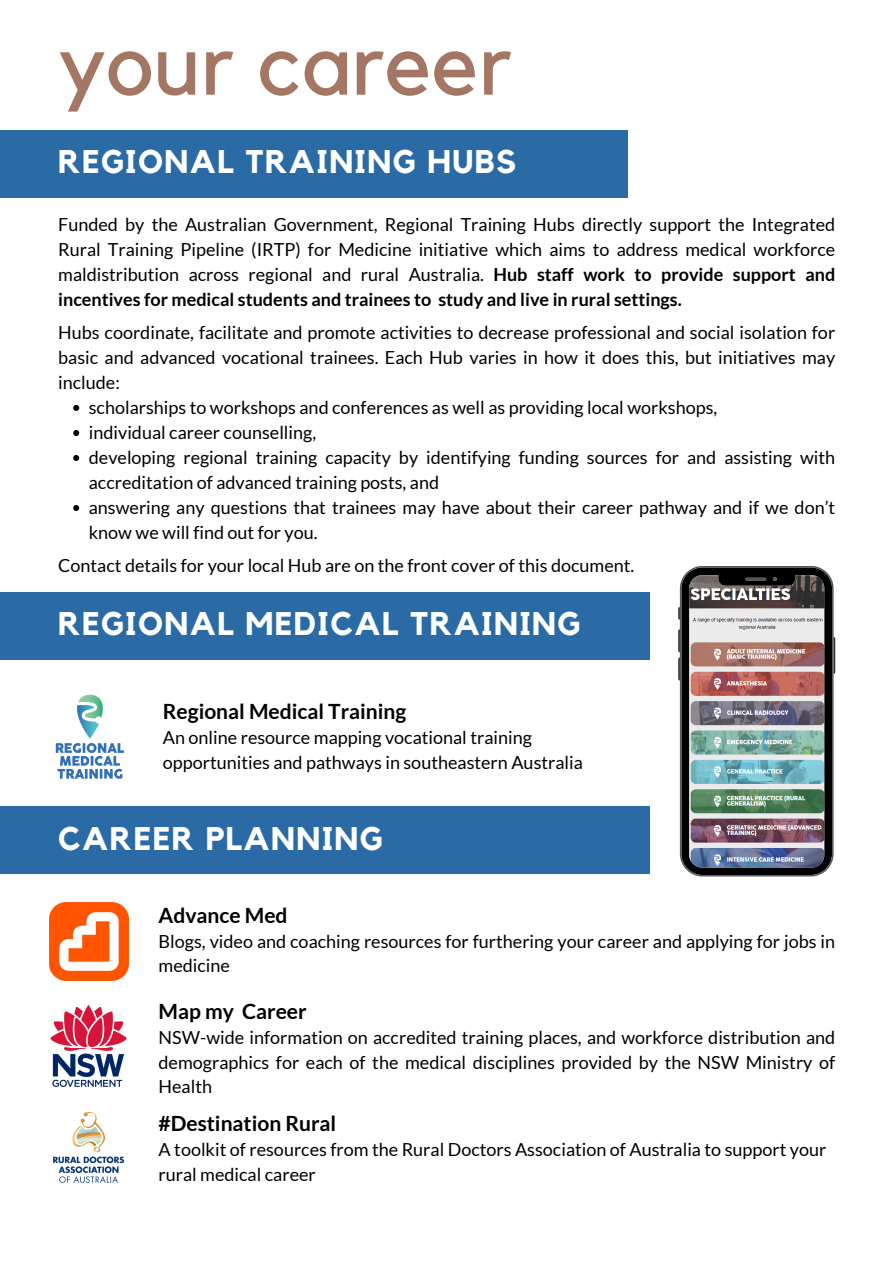
<style>
.page{position:relative;width:894px;height:1264px;background:#fff}
.page>*{position:absolute;margin:0;border:0;box-sizing:border-box;transform-origin:0 0}
.t1{font:88.5px "Kollektif";color:#a47764}
.t2{font:700 32.7px "Kollektif";letter-spacing:.045em;color:#fff}
.t3{font:700 21px "Lato";color:#000}
.t4{font:18px/25px "Lato";color:#000}
.s1{font-weight:700}
</style>
<div class="page">
<div style="left:0;top:130px;width:627px;height:68px;background:#2a6ba6"></div>
<img style="left:55px;top:694px;width:70px;height:85px">
<div style="left:0;top:592px;width:649px;height:67px;background:#2a6ba6"></div>
<div style="left:0;top:806px;width:649px;height:68px;background:#2a6ba6"></div>
<svg style="left:678px;top:607px;width:1px;height:12px"></svg>
<svg style="left:678px;top:629px;width:1px;height:51px"></svg>
<svg style="left:833px;top:637px;width:2px;height:37px"></svg>
<img style="left:679px;top:566px;width:154px;height:310px">
<img style="left:50px;top:1005px;width:77px;height:81px">
<img style="left:50px;top:902px;width:79px;height:78px">
<img style="left:53px;top:1111px;width:72px;height:72px">
<svg style="left:73px;top:405px;width:6px;height:6px"></svg>
<svg style="left:73px;top:430px;width:6px;height:6px"></svg>
<svg style="left:73px;top:455px;width:6px;height:6px"></svg>
<svg style="left:73px;top:505px;width:6px;height:6px"></svg>
<p class="t1" style="left:59px;top:23px;width:454px">your career</p>
<h2 class="t2" style="left:58px;top:147px;width:459px">REGIONAL TRAINING HUBS</h2>
<p class="t4" style="left:58px;top:211px;width:778px;text-align:justify">Funded by the Australian Government, Regional Training Hubs directly support the Integrated Rural Training Pipeline (IRTP) for Medicine initiative which aims to address medical workforce maldistribution across regional and rural Australia. <span class="s1">Hub staff work to provide support and incentives for medical students and trainees to study and live in rural settings.</span></p>
<p class="t4" style="left:58px;top:319px;width:778px;text-align:justify">Hubs coordinate, facilitate and promote activities to decrease professional and social isolation for basic and advanced vocational trainees. Each Hub varies in how it does this, but initiatives may include:</p>
<p class="t4" style="left:89px;top:394px;width:629px">scholarships to workshops and conferences as well as providing local workshops,</p>
<p class="t4" style="left:89px;top:419px;width:229px">individual career counselling,</p>
<p class="t4" style="left:89px;top:444px;width:747px">developing regional training capacity by identifying funding sources for and assisting with accreditation of advanced training posts, and</p>
<p class="t4" style="left:89px;top:494px;width:747px">answering any questions that trainees may have about their career pathway and if we don’t know we will find out for you.</p>
<p class="t4" style="left:58px;top:552px;width:577px">Contact details for your local Hub are on the front cover of this document.</p>
<p class="t2" style="left:58px;top:608px;width:523px">REGIONAL MEDICAL TRAINING</p>
<p class="t3" style="left:163px;top:698px;width:245px">Regional Medical Training</p>
<p class="t4" style="left:163px;top:724px;width:421px">An online resource mapping vocational training opportunities and pathways in southeastern Australia</p>
<p class="t2" style="left:58px;top:823px;width:326px">CAREER PLANNING</p>
<p class="t3" style="left:158px;top:902px;width:130px">Advance Med</p>
<h2 class="t4" style="left:158px;top:928px;width:678px">Blogs, video and coaching resources for furthering your career and applying for jobs in medicine</h2>
<p class="t3" style="left:158px;top:998px;width:150px">Map my Career</p>
<h2 class="t4" style="left:158px;top:1024px;width:678px;text-align:justify">NSW-wide information on accredited training places, and workforce distribution and demographics for each of the medical disciplines provided by the NSW Ministry of Health</h2>
<p class="t3" style="left:158px;top:1110px;width:179px">#Destination Rural</p>
<p class="t4" style="left:158px;top:1136px;width:669px">A toolkit of resources from the Rural Doctors Association of Australia to support your rural medical career</p>
</div>
